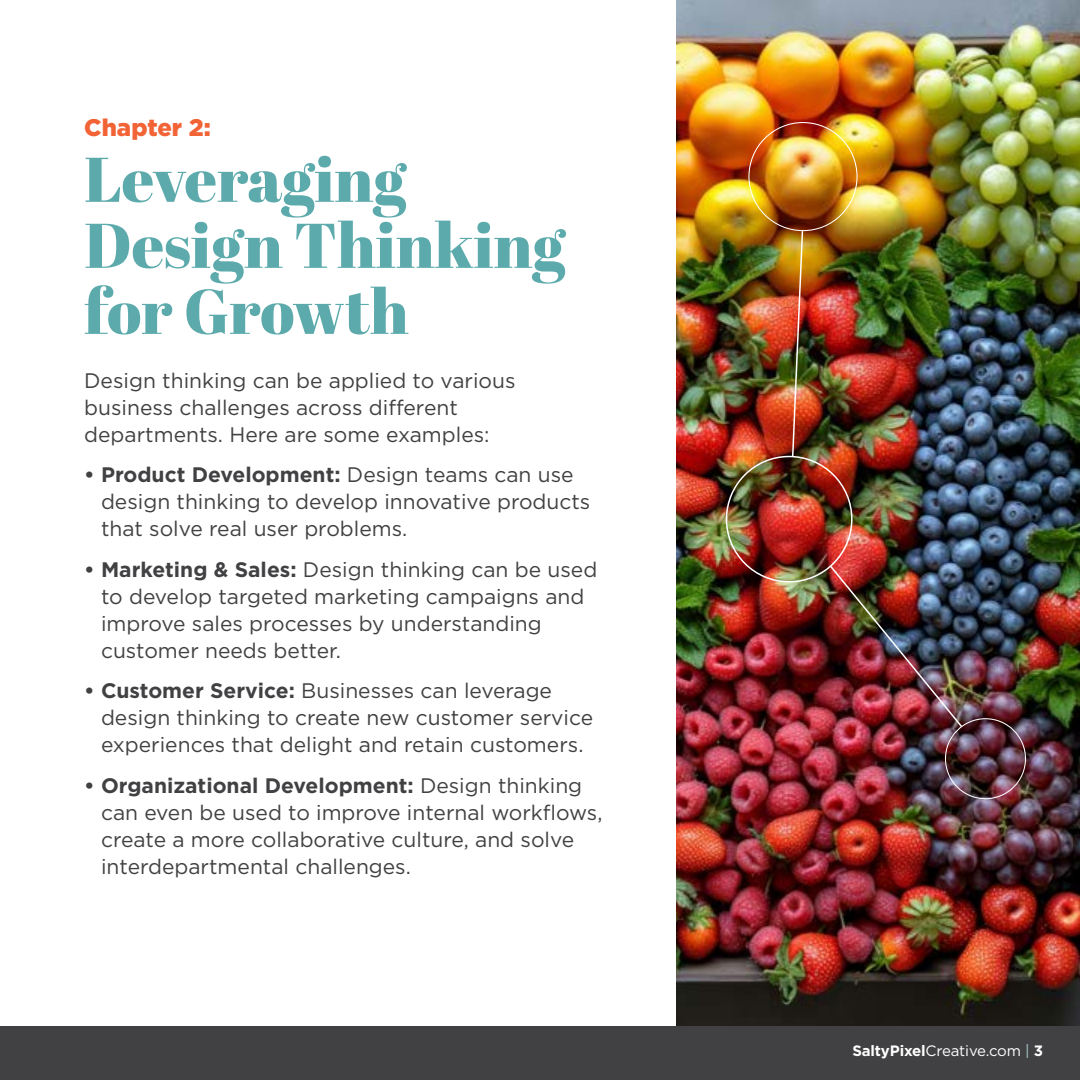
<style>
.page{position:relative;width:1080px;height:1080px;background:#fff}
.page>*{position:absolute;margin:0;border:0;box-sizing:border-box;transform-origin:0 0}
.t1{font:63px/66px "Abril Fatface";color:#5daaac}
.t2{font:900 24px "Gotham";color:#f26336}
.t3{font:21px/27px "Gotham";color:#414042}
.t4{font:15px "Gotham";letter-spacing:-.01em;color:#fff}
.s1{font-weight:700}
.s2{color:#adced0}
</style>
<div class="page">
<div style="left:0;top:1026px;width:1080px;height:54px;background:#414042"></div>
<img style="left:676px;top:0;width:404px;height:1026px">
<div style="left:945px;top:718px;width:81px;height:81px;border:1px solid #fff;border-radius:50%"></div>
<img style="left:829px;top:564px;width:135px;height:165px">
<img style="left:791px;top:230px;width:13px;height:228px">
<p class="t2" style="left:84px;top:111px;width:128px">Chapter 2:</p>
<h1 class="t1" style="left:84px;top:145px;width:483px">Leveraging<br>Design Thinking for Growth</h1>
<p class="t3" style="left:84px;top:366px;width:433px">Design thinking can be applied to various business challenges across different departments. Here are some examples:</p>
<p class="t3" style="left:101px;top:461px;width:491px;text-indent:-17px"><span class="s1">• Product Development:</span> Design teams can use design thinking to develop innovative products that solve real user problems.</p>
<p class="t3" style="left:101px;top:556px;width:498px;text-indent:-17px"><span class="s1">• Marketing &amp; Sales:</span> Design thinking can be used to develop targeted marketing campaigns and improve sales processes by understanding customer needs better.</p>
<p class="t3" style="left:101px;top:677px;width:494px;text-indent:-17px"><span class="s1">• Customer Service:</span> Businesses can leverage design thinking to create new customer service experiences that delight and retain customers.</p>
<p class="t3" style="left:101px;top:772px;width:503px;text-indent:-17px"><span class="s1">• Organizational Development:</span> Design thinking can even be used to improve internal workflows, create a more collaborative culture, and solve interdepartmental challenges.</p>
<p class="t4" style="left:852px;top:1041px;width:192px"><span class="s1">SaltyPixel</span>Creative.com <span class="s2">|</span> <span class="s1">3</span></p>
</div>
